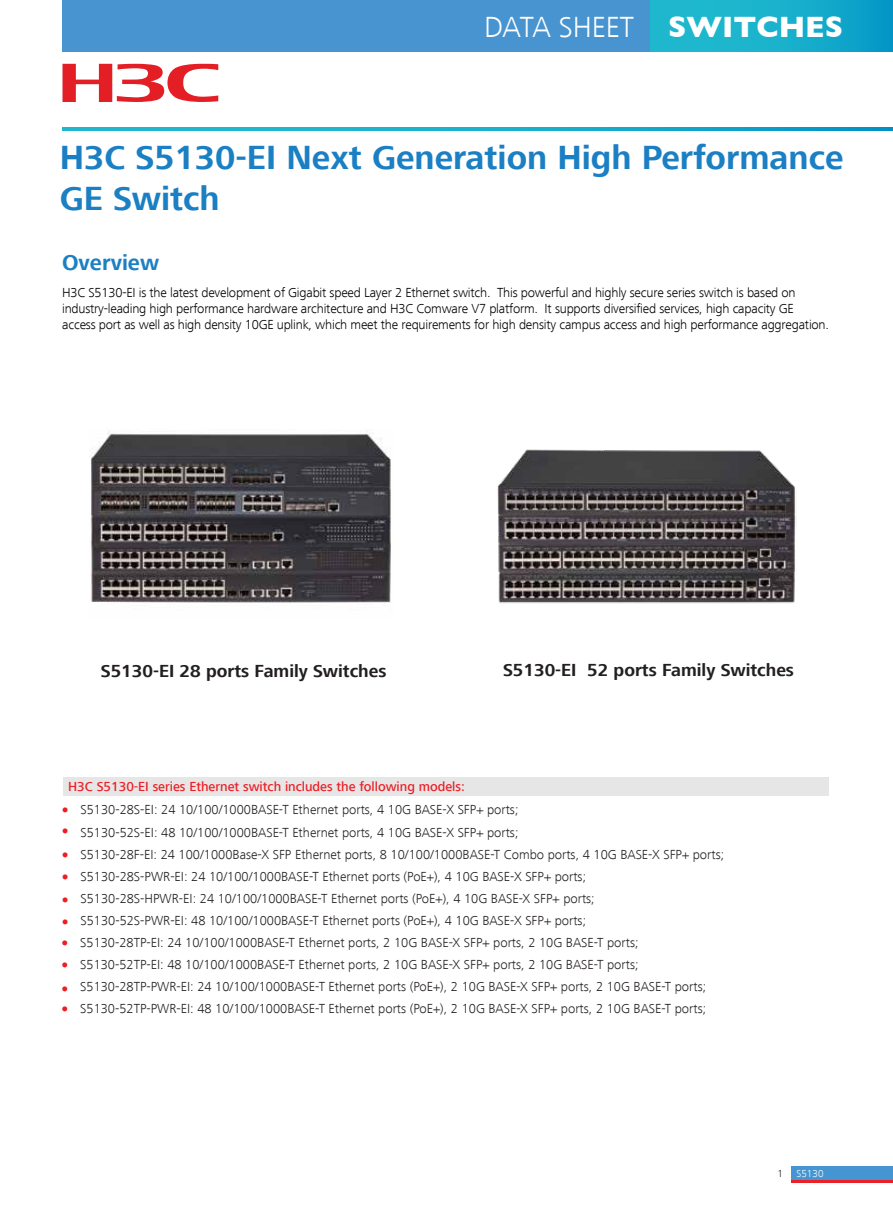
<style>
.page{position:relative;width:893px;height:1212px;background:#fff}
.page>*{position:absolute;margin:0;border:0;box-sizing:border-box;transform-origin:0 0}
.t1{font:700 34.5px/41.4px "Frutiger Next LT";color:#1b7fc3}
.t2{font:300 30px "Frutiger Next LT";color:#fff}
.t3{font:22.5px/22.2px "Helvetica";color:#ed1d24;text-align:justify}
.t4{font:700 22.5px "Frutiger Next LT";color:#1c80c3}
.t5{font:700 18px "Frutiger Next LT";color:#231f20}
.t6{font:300 13.5px/22px "Frutiger Next LT";color:#231f20}
.t7{font:300 13.5px/16.2px "Frutiger Next LT";letter-spacing:-.015em;color:#010101}
.t8{font:500 13.5px "Frutiger Next LT";color:#ed1d24}
.t9{font:300 10.5px "Frutiger Next LT";color:#fff}
.t10{font:300 10.5px "Frutiger Next LT";color:#231f20}
.s1{font-family:"Gill Sans";font-weight:700}
</style>
<div class="page">
<div style="left:62px;top:0;width:587px;height:51px;background:#4794d0"></div>
<div style="left:650px;top:0;width:243px;height:51px;background:linear-gradient(to right,#24bed0,#099ec8)"></div>
<svg style="left:62px;top:64px;width:156px;height:38px"></svg>
<svg style="left:62px;top:127px;width:831px;height:3px"></svg>
<div style="left:63px;top:777px;width:765px;height:18px;background:#e6e6e6"></div>
<div style="left:791px;top:1166px;width:102px;height:14px;background:#4495d1"></div>
<hr style="left:791px;top:1180px;width:102px;height:2px;background:#ec2127">
<img style="left:89px;top:429px;width:302px;height:174px">
<img style="left:497px;top:449px;width:299px;height:155px">
<h2 class="t2" style="left:484px;top:10px;width:360px">DATA SHEET <span class="s1">SWITCHES</span></h2>
<h1 class="t1" style="left:60px;top:137px;width:785px">H3C S5130-EI Next Generation High Performance<br>GE Switch</h1>
<h3 class="t4" style="left:62px;top:250px;width:99px">Overview</h3>
<p class="t7" style="left:62px;top:284px;width:768px">H3C S5130-EI is the latest development of Gigabit speed Layer 2 Ethernet switch. This powerful and highly secure series switch is based on industry-leading high performance hardware architecture and H3C Comware V7 platform. It supports diversified services, high capacity GE access port as well as high density 10GE uplink, which meet the requirements for high density campus access and high performance aggregation.</p>
<h3 class="t5" style="left:101px;top:661px;width:287px">S5130-EI 28 ports Family Switches</h3>
<h3 class="t5" style="left:503px;top:660px;width:292px">S5130-EI 52 ports Family Switches</h3>
<p class="t8" style="left:68px;top:779px;width:398px">H3C S5130-EI series Ethernet switch includes the following models:</p>
<h3 class="t3" style="left:61px;top:800px;width:9px;line-height:21px">• •</h3>
<h3 class="t3" style="left:61px;top:845px;width:9px">• • • •</h3>
<h3 class="t3" style="left:61px;top:932px;width:9px;line-height:22.8px">• • •</h3>
<h3 class="t3" style="left:61px;top:998px;width:9px">•</h3>
<p class="t6" style="left:80px;top:799px;width:646px">S5130-28S-EI: 24 10/100/1000BASE-T Ethernet ports, 4 10G BASE-X SFP+ ports;<br>S5130-52S-EI: 48 10/100/1000BASE-T Ethernet ports, 4 10G BASE-X SFP+ ports;<br>S5130-28F-EI: 24 100/1000Base-X SFP Ethernet ports, 8 10/100/1000BASE-T Combo ports, 4 10G BASE-X SFP+ ports; S5130-28S-PWR-EI: 24 10/100/1000BASE-T Ethernet ports (PoE+), 4 10G BASE-X SFP+ ports;<br>S5130-28S-HPWR-EI: 24 10/100/1000BASE-T Ethernet ports (PoE+), 4 10G BASE-X SFP+ ports;<br>S5130-52S-PWR-EI: 48 10/100/1000BASE-T Ethernet ports (PoE+), 4 10G BASE-X SFP+ ports;<br>S5130-28TP-EI: 24 10/100/1000BASE-T Ethernet ports, 2 10G BASE-X SFP+ ports, 2 10G BASE-T ports; S5130-52TP-EI: 48 10/100/1000BASE-T Ethernet ports, 2 10G BASE-X SFP+ ports, 2 10G BASE-T ports; S5130-28TP-PWR-EI: 24 10/100/1000BASE-T Ethernet ports (PoE+), 2 10G BASE-X SFP+ ports, 2 10G BASE-T ports; S5130-52TP-PWR-EI: 48 10/100/1000BASE-T Ethernet ports (PoE+), 2 10G BASE-X SFP+ ports, 2 10G BASE-T ports;</p>
<p class="t10" style="left:777px;top:1168px;width:7px">1</p>
<p class="t9" style="left:796px;top:1167px;width:29px">S5130</p>
</div>
